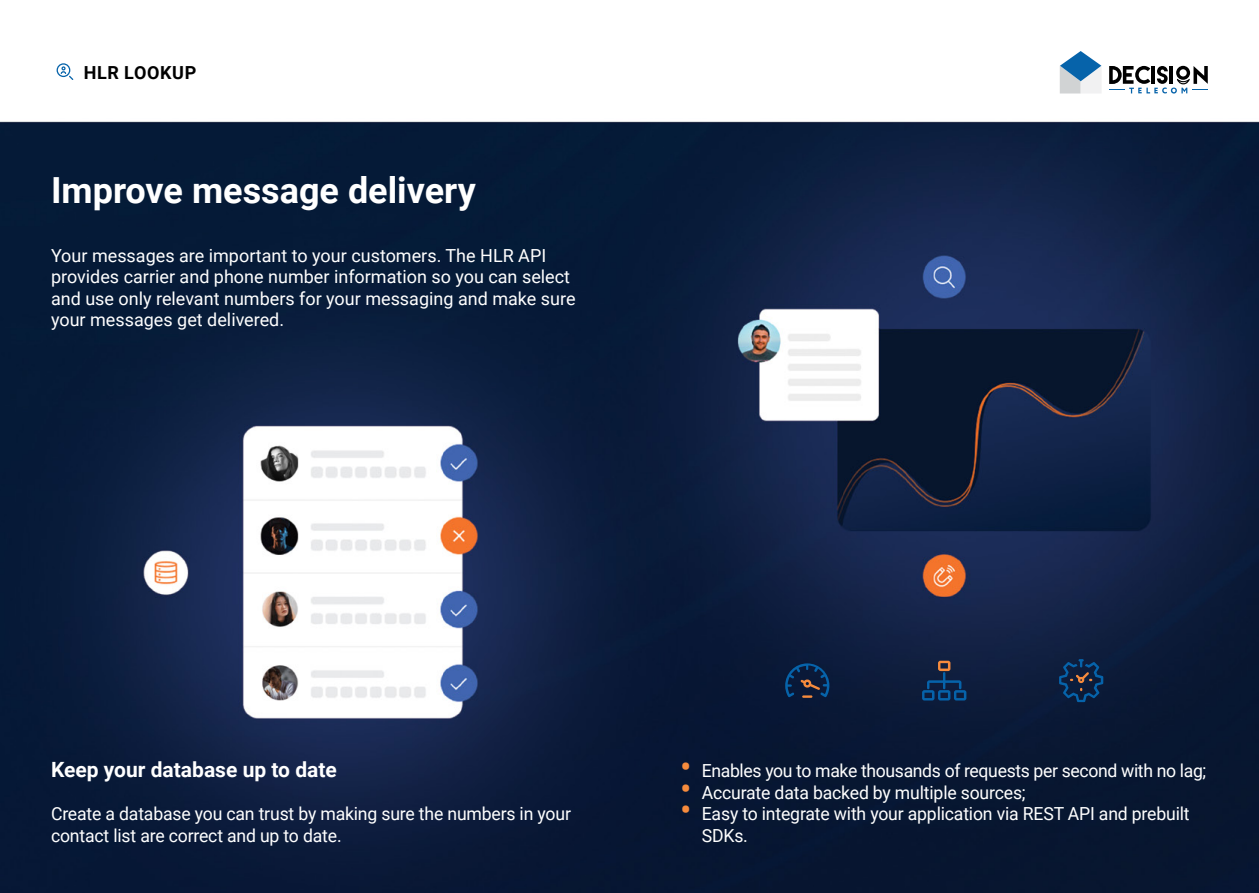
<style>
.page{position:relative;width:1259px;height:893px;background:#fff}
.page>*{position:absolute;margin:0;border:0;box-sizing:border-box;transform-origin:0 0}
.t1{font:700 36px "Roboto";color:#fff}
.t2{font:700 21px "Roboto";color:#fff}
.t3{font:18px/21.6px "Roboto";letter-spacing:-.01em;color:#fff}
.t4{font:700 18px "Roboto";letter-spacing:.035em;color:#000}
.s1{font-weight:700;font-size:30px;color:#f68b3d}
</style>
<div class="page">
<img style="left:0;top:65px;width:1259px;height:828px">
<svg style="left:785px;top:663px;width:44px;height:35px;background:#172e4e"></svg>
<svg style="left:922px;top:661px;width:44px;height:39px;background:#173255"></svg>
<svg style="left:1059px;top:659px;width:44px;height:43px;background:#132e51"></svg>
<svg style="left:1109px;top:66px;width:99px;height:28px"></svg>
<svg style="left:1059px;top:51px;width:42px;height:43px"></svg>
<svg style="left:57px;top:63px;width:16px;height:17px"></svg>
<p class="t4" style="left:84px;top:60px;width:114px">HLR LOOKUP</p>
<h1 class="t1" style="left:51px;top:165px;width:426px">Improve message delivery</h1>
<p class="t3" style="left:51px;top:244px;width:526px">Your messages are important to your customers. The HLR API provides carrier and phone number information so you can select and use only relevant numbers for your messaging and make sure your messages get delivered.</p>
<p class="t2" style="left:51px;top:755px;width:287px">Keep your database up to date</p>
<p class="t3" style="left:51px;top:802px;width:521px">Create a database you can trust by making sure the numbers in your contact list are correct and up to date.</p>
<p class="t3" style="left:680px;top:759px;width:527px"><span class="s1">•</span> Enables you to make thousands of requests per second with no lag;</p>
<p class="t3" style="left:680px;top:781px;width:347px"><span class="s1">•</span> Accurate data backed by multiple sources;</p>
<p class="t3" style="left:702px;top:802px;width:489px;text-indent:-21px"><span class="s1">•</span> Easy to integrate with your application via REST API and prebuilt<br>SDKs.</p>
</div>
